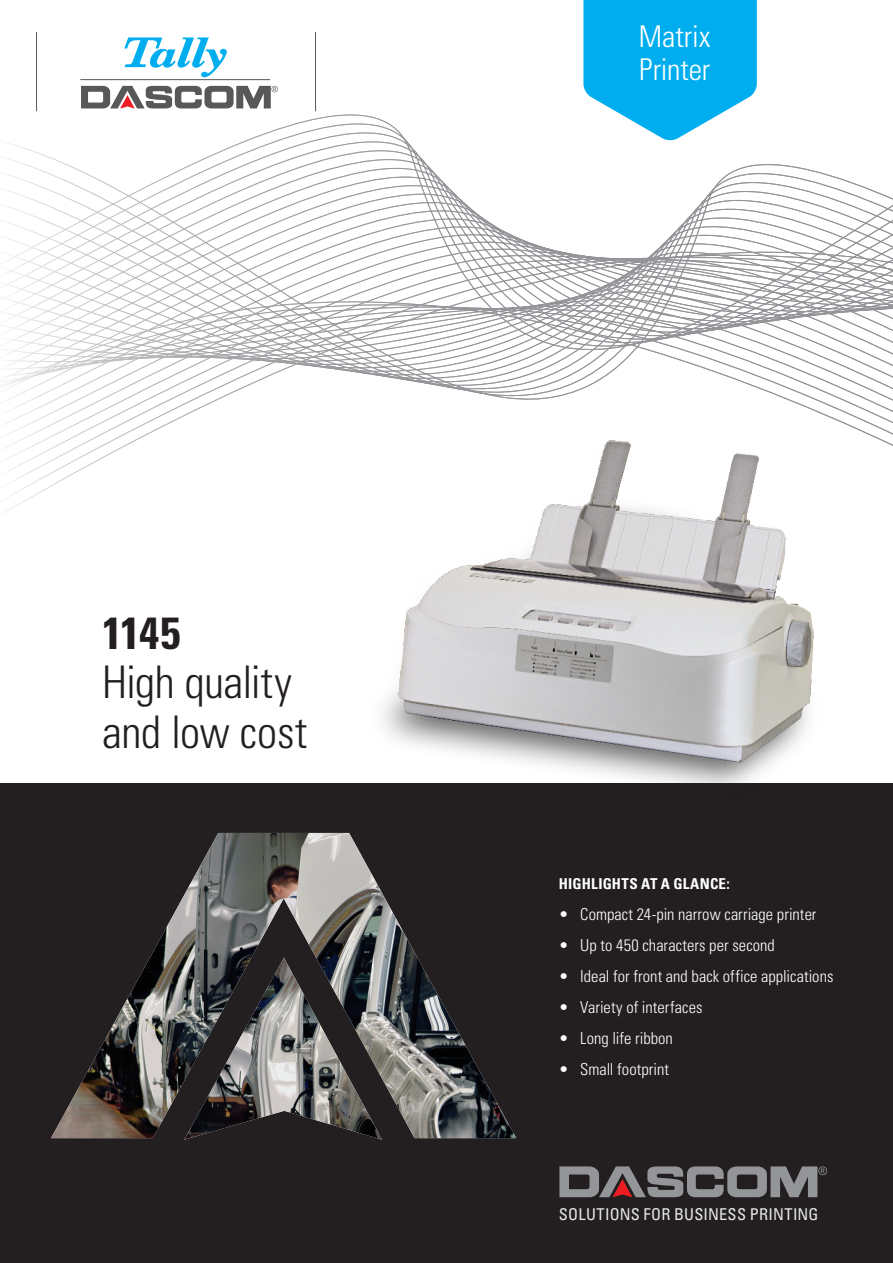
<style>
.page{position:relative;width:893px;height:1263px;background:#fff}
.page>*{position:absolute;margin:0;border:0;box-sizing:border-box;transform-origin:0 0}
.t1{font:300 condensed 45px/49.5px "Univers LT Std";letter-spacing:-.01em;color:#231f20}
.t2{font:700 condensed 45px "Univers LT Std";color:#231f20}
.t3{font:300 condensed 30px/33px "Univers LT Std";color:#fff}
.t4{font:300 condensed 16.5px "Univers LT Std";letter-spacing:.005em;color:#fff}
.t5{font:condensed 16.35px "Univers LT Std";letter-spacing:.015em;color:#e6e7e9}
.t6{font:700 condensed 15px "Univers LT Std";letter-spacing:.01em;color:#fff}
.t7{font:700 condensed 11.85px "Univers LT Std";letter-spacing:.04em;color:#fff}
.s1{font-family:"Univers"}
</style>
<div class="page">
<div style="left:0;top:783px;width:893px;height:480px;background:#231f20"></div>
<img style="left:51px;top:833px;width:465px;height:305px">
<svg style="left:2px;top:77px;width:891px;height:435px"></svg>
<svg style="left:559px;top:1166px;width:268px;height:31px"></svg>
<hr style="left:36px;top:32px;width:1px;height:79px;background:#57585a">
<hr style="left:315px;top:32px;width:1px;height:79px;background:#57585a">
<svg style="left:124px;top:37px;width:103px;height:40px"></svg>
<hr style="left:80px;top:79px;width:190px;height:1px;background:#57585a">
<svg style="left:81px;top:86px;width:197px;height:23px"></svg>
<svg style="left:583px;top:0;width:174px;height:141px"></svg>
<img style="left:307px;top:400px;width:586px;height:433px">
<h1 class="t2" style="left:102px;top:605px;width:80px">1145</h1>
<h1 class="t1" style="left:102px;top:657px;width:207px">High quality and low cost</h1>
<h2 class="t3" style="left:639px;top:19px;width:73px">Matrix<br>Printer</h2>
<p class="t6" style="left:559px;top:874px;width:172px">HIGHLIGHTS AT A GLANCE:</p>
<p class="t4" style="left:559px;top:904px;width:259px"><span class="s1">•</span> Compact 24-pin narrow carriage printer</p>
<p class="t4" style="left:559px;top:935px;width:217px"><span class="s1">•</span> Up to 450 characters per second</p>
<p class="t4" style="left:559px;top:966px;width:276px"><span class="s1">•</span> Ideal for front and back office applications</p>
<p class="t4" style="left:559px;top:997px;width:145px"><span class="s1">•</span> Variety of interfaces</p>
<p class="t4" style="left:559px;top:1028px;width:115px"><span class="s1">•</span> Long life ribbon</p>
<p class="t4" style="left:559px;top:1059px;width:112px"><span class="s1">•</span> Small footprint</p>
<p class="t7" style="left:771px;top:966px;width:56px">GARANTIE</p>
<p class="t5" style="left:559px;top:1204px;width:261px">SOLUTIONS FOR BUSINESS PRINTING</p>
</div>
